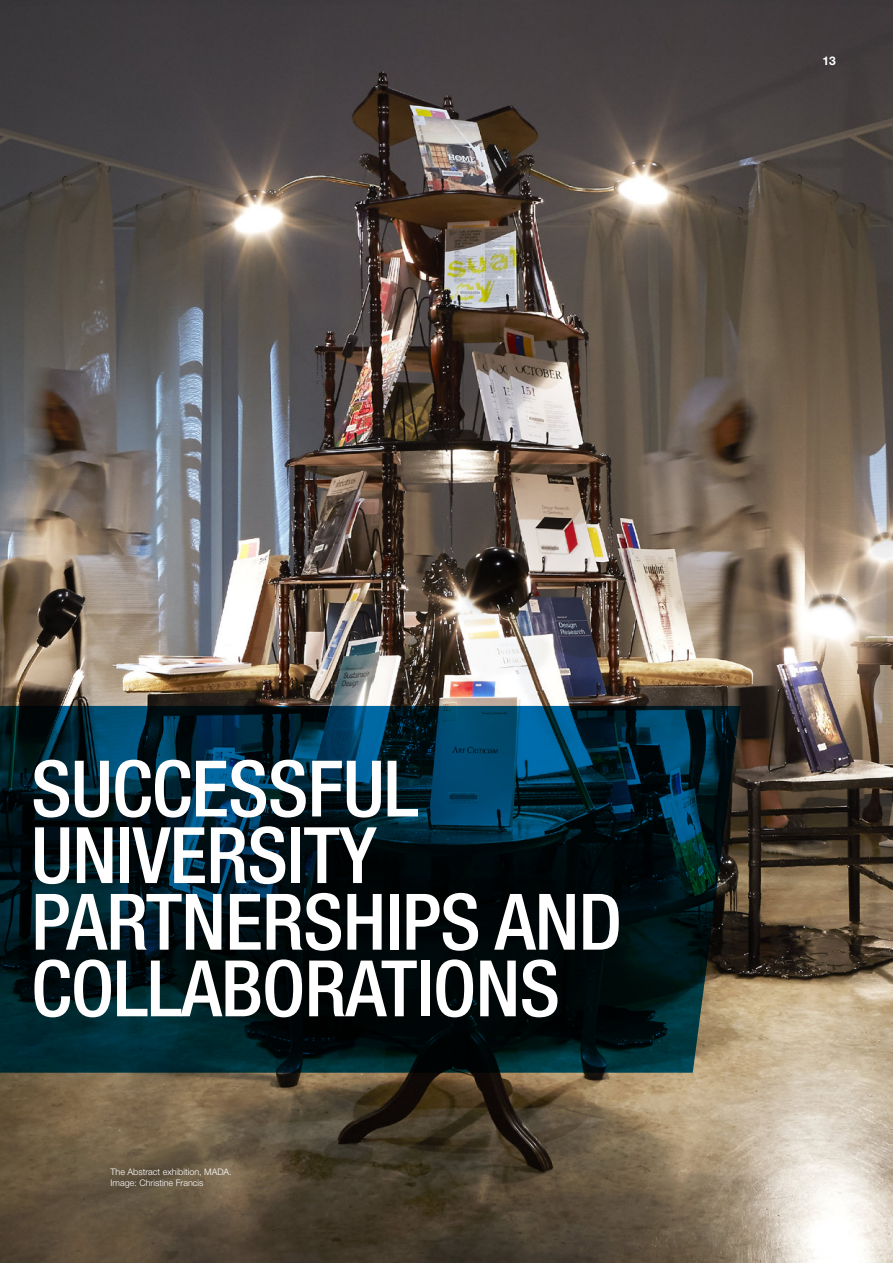
<style>
.page{position:relative;width:893px;height:1263px;background:#fff}
.page>*{position:absolute;margin:0;border:0;box-sizing:border-box;transform-origin:0 0}
.Heading_52pt{font:500 condensed 78px/66.6px "Helvetica Neue";letter-spacing:-.01em;color:#fff}
.Intro_Text_13pt{font:700 12px "Helvetica Neue";color:#fff}
.Footnotes{font:300 9px "Helvetica Neue";color:#fff}
</style>
<div class="page">
<img style="left:0;top:0;width:893px;height:1263px">
<svg style="left:0;top:706px;width:741px;height:367px;background:#031d26"></svg>
<p class="Intro_Text_13pt" style="left:822px;top:53px;width:15px">13</p>
<p class="Heading_52pt" style="left:31px;top:754px;width:592px">SUCCESSFUL<br>UNIVERSITY<br>PARTNERSHIPS AND<br>COLLABORATIONS</p>
<p class="Footnotes" style="left:111px;top:1166px;width:123px">The Abstract exhibition, MADA.</p>
<p class="Footnotes" style="left:111px;top:1177px;width:95px">Image: Christine Francis</p>
</div>
